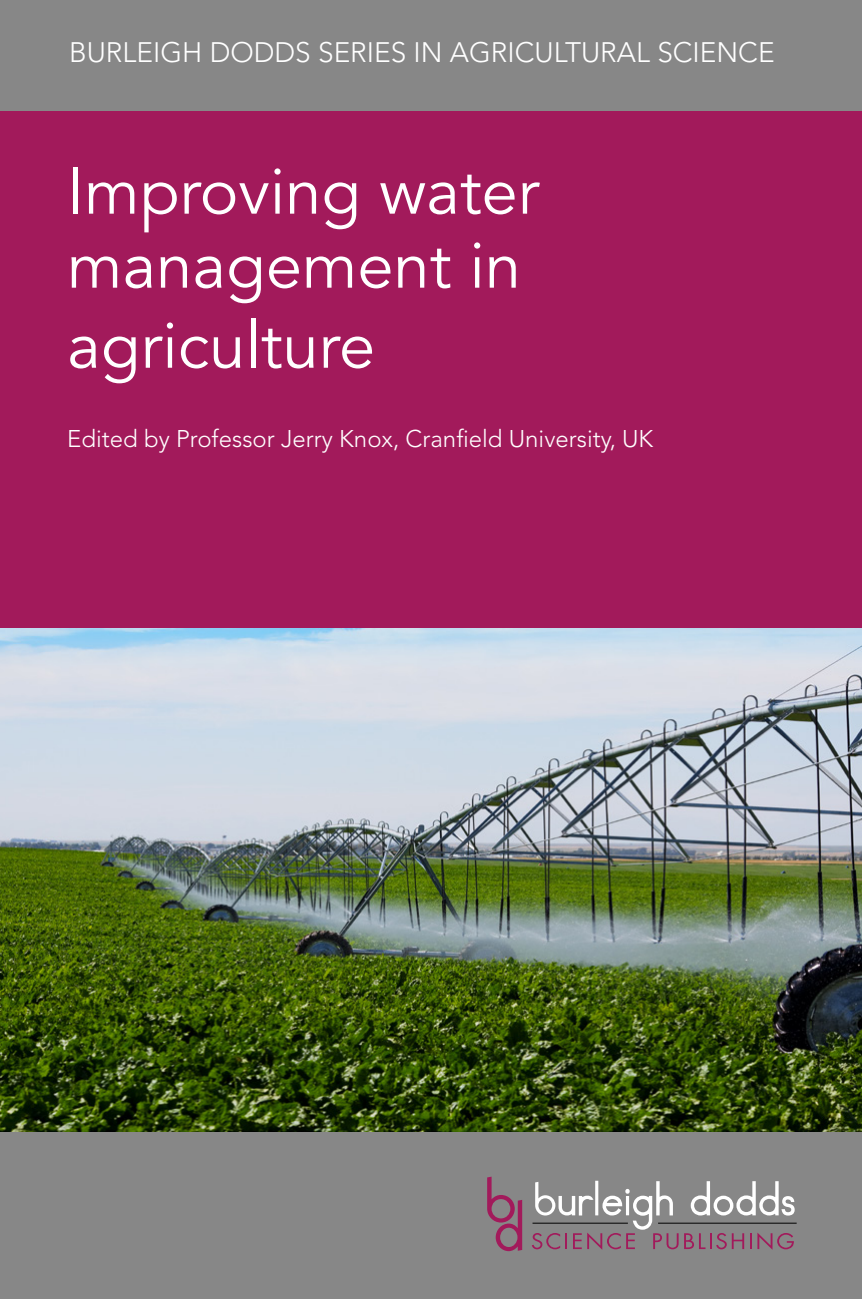
<style>
.page{position:relative;width:862px;height:1299px;background:#fff}
.page>*{position:absolute;margin:0;border:0;box-sizing:border-box;transform-origin:0 0}
.t1{font:65px/74px "Avenir LT Std";color:#fff}
.t2{font:300 28px "Avenir LT Std";color:#fff}
.t3{font:300 24px "Avenir LT Std";color:#fff}
</style>
<div class="page">
<div style="left:0;top:0;width:862px;height:1298px;background:#a21a5b"></div>
<img style="left:0;top:628px;width:862px;height:503px">
<div style="left:0;top:1132px;width:862px;height:166px;background:#878787"></div>
<svg style="left:684px;top:1233px;width:60px;height:16px"></svg>
<svg style="left:750px;top:1233px;width:44px;height:16px"></svg>
<svg style="left:487px;top:1176px;width:35px;height:74px"></svg>
<svg style="left:690px;top:1181px;width:105px;height:35px"></svg>
<hr style="left:658px;top:1222px;width:138px;height:1px;background:#000">
<svg style="left:532px;top:1180px;width:146px;height:69px"></svg>
<div style="left:0;top:0;width:862px;height:110px;background:#878787"></div>
<p class="t2" style="left:69px;top:36px;width:707px">BURLEIGH DODDS SERIES IN AGRICULTURAL SCIENCE</p>
<h1 class="t1" style="left:67px;top:156px;width:474px">Improving water management in</h1>
<h1 class="t1" style="left:67px;top:310px;width:309px">agriculture</h1>
<p class="t3" style="left:67px;top:425px;width:587px">Edited by Professor Jerry Knox, Cranfield University, UK</p>
</div>
